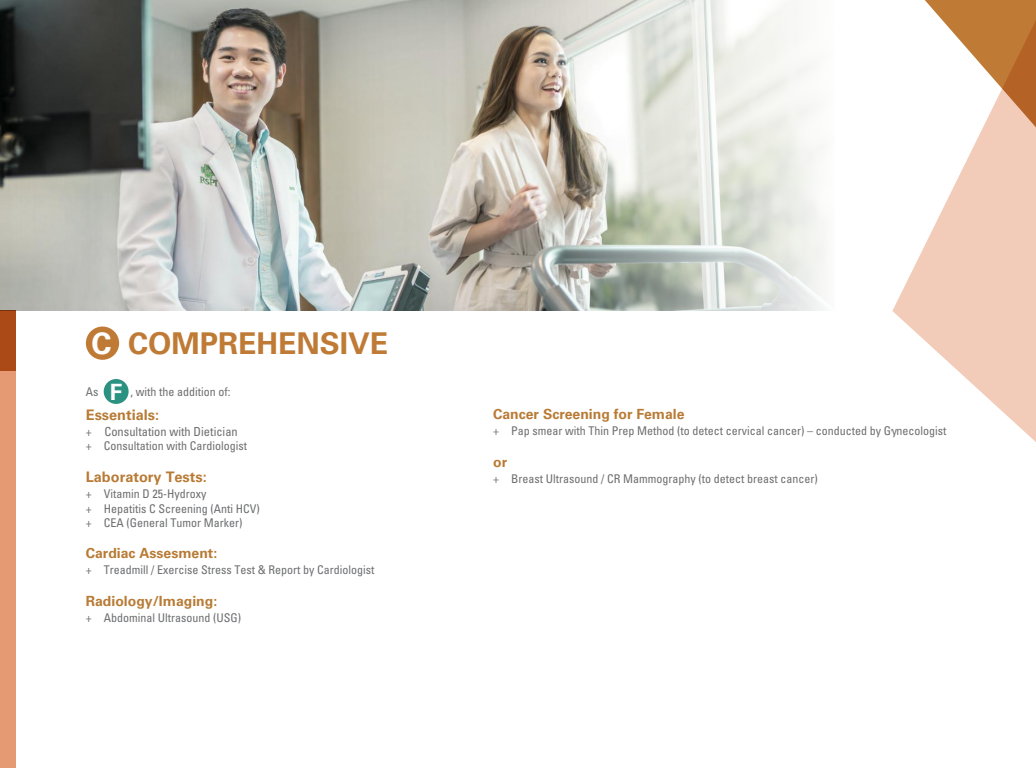
<style>
.page{position:relative;width:1036px;height:768px;background:#fff}
.page>*{position:absolute;margin:0;border:0;box-sizing:border-box;transform-origin:0 0}
.t1{font:30px "Univers LT 65 Bd";color:#bf7b35}
.t2{font:22.4px "Univers LT 65 Bd";color:#fff}
.t3{font:14.5px "Univers LT 65 Bd";color:#b87b35}
.t4{font:14px "Univers LT 65 Bd";color:#b87b35}
.t5{font:condensed 12.4px "Univers LT Std";color:#6d6e70}
.t6{font:condensed 12px/14.4px "Univers LT Std";color:#6d6e70}
.s1{color:#fff}
.s2{font-size:12px}
</style>
<div class="page">
<div style="left:104px;top:379px;width:25px;height:25px;background:#2b9281;border-radius:50%"></div>
<div style="left:86px;top:327px;width:33px;height:33px;background:#bf7b35;border-radius:50%"></div>
<img style="left:0;top:0;width:553px;height:311px">
<svg style="left:553px;top:0;width:272px;height:311px"></svg>
<div style="left:0;top:311px;width:16px;height:457px;background:#e59a73"></div>
<div style="left:0;top:311px;width:16px;height:60px;background:#ab4a17"></div>
<svg style="left:925px;top:0;width:111px;height:20px;background:#c38544"></svg>
<svg style="left:892px;top:20px;width:144px;height:422px;fill:#f2ccb9"></svg>
<h1 class="t1" style="left:91px;top:326px;width:298px"><span class="s1">C</span> COMPREHENSIVE</h1>
<h2 class="t2" style="left:110px;top:379px;width:14px">F</h2>
<p class="t6" style="left:86px;top:385px;width:14px">As</p>
<p class="t6" style="left:130px;top:385px;width:101px">, with the addition of:</p>
<p class="t3" style="left:86px;top:406px;width:75px">Essentials:</p>
<p class="t5" style="left:86px;top:423px;width:153px"><span class="s2">+</span> Consultation with Dietician</p>
<p class="t6" style="left:86px;top:438px;width:163px">+ Consultation with Cardiologist</p>
<p class="t3" style="left:86px;top:469px;width:122px">Laboratory Tests:</p>
<p class="t6" style="left:86px;top:487px;width:175px">+ Vitamin D 25-Hydroxy<br>+ Hepatitis C Screening (Anti HCV) + CEA (General Tumor Marker)</p>
<p class="t4" style="left:86px;top:545px;width:133px">Cardiac Assesment:</p>
<p class="t6" style="left:86px;top:563px;width:290px">+ Treadmill / Exercise Stress Test &amp; Report by Cardiologist</p>
<p class="t4" style="left:86px;top:593px;width:133px">Radiology/Imaging:</p>
<p class="t6" style="left:86px;top:610px;width:157px">+ Abdominal Ultrasound (USG)</p>
<p class="t4" style="left:493px;top:406px;width:193px">Cancer Screening for Female</p>
<p class="t6" style="left:493px;top:424px;width:455px">+ Pap smear with Thin Prep Method (to detect cervical cancer) – conducted by Gynecologist</p>
<p class="t4" style="left:493px;top:453px;width:15px">or</p>
<p class="t6" style="left:493px;top:471px;width:326px">+ Breast Ultrasound / CR Mammography (to detect breast cancer)</p>
</div>
